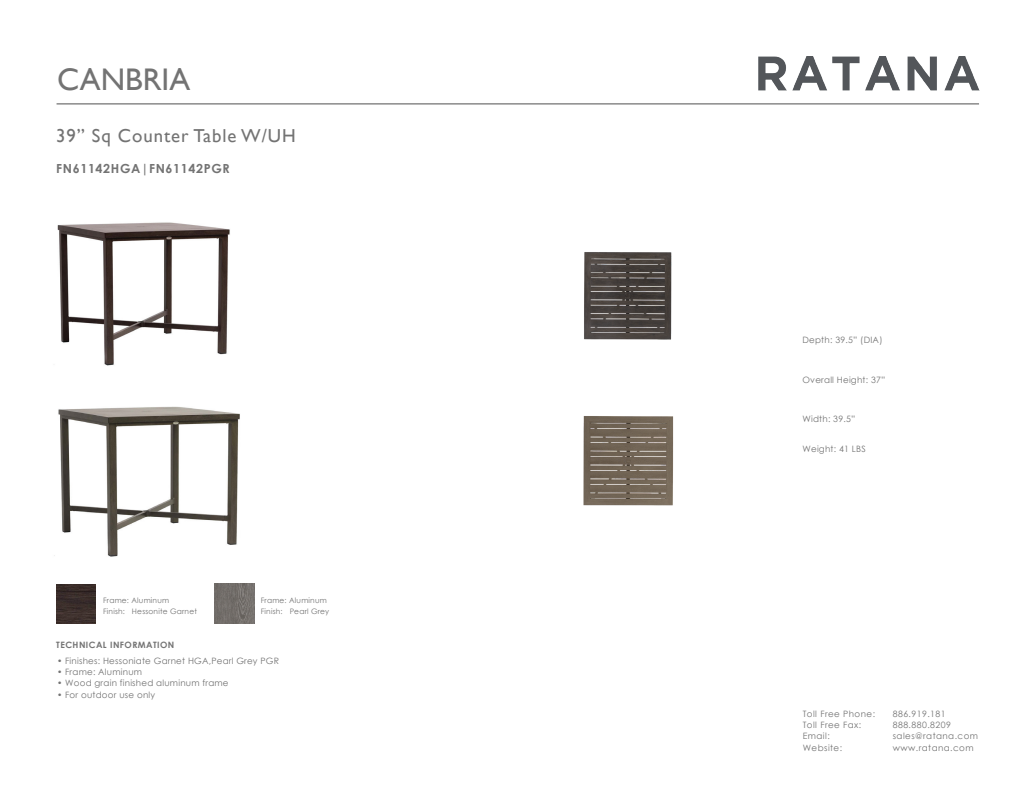
<style>
.page{position:relative;width:1035px;height:810px;background:#fff}
.page>*{position:absolute;margin:0;border:0;box-sizing:border-box;transform-origin:0 0}
.t1{font:31.25px "Gill Sans";color:#737373}
.t2{font:18.75px "Gill Sans";letter-spacing:.05em;color:#737373}
.t3{font:700 12.5px "Century Gothic";letter-spacing:.05em;color:#737373}
.t4{font:8.75px "Century Gothic";letter-spacing:.025em;color:#737373}
.t5{font:8.75px "Century Gothic";letter-spacing:.05em;color:#737373}
.t6{font:700 8.75px "Century Gothic";letter-spacing:.05em;color:#737373}
.t7{font:7.5px/11.2px "Century Gothic";letter-spacing:.025em;color:#737373}
</style>
<div class="page">
<hr style="left:57px;top:103px;width:922px;height:1px;background:#737373">
<img style="left:759px;top:56px;width:220px;height:34px">
<img style="left:57px;top:222px;width:173px;height:144px">
<img style="left:584px;top:252px;width:88px;height:88px">
<img style="left:583px;top:416px;width:91px;height:90px">
<img style="left:215px;top:584px;width:39px;height:39px">
<img style="left:56px;top:584px;width:40px;height:40px">
<img style="left:54px;top:406px;width:186px;height:151px">
<h1 class="t1" style="left:57px;top:61px;width:135px">CANBRIA</h1>
<h2 class="t2" style="left:56px;top:125px;width:241px">39” Sq Counter Table W/UH</h2>
<h3 class="t3" style="left:56px;top:159px;width:175px">FN61142HGA|FN61142PGR</h3>
<p class="t7" style="left:103px;top:595px;width:95px">Frame: Aluminum<br>Finish: Hessonite Garnet</p>
<p class="t6" style="left:56px;top:639px;width:120px">TECHNICAL INFORMATION</p>
<p class="t7" style="left:261px;top:595px;width:70px">Frame: Aluminum<br>Finish: Pearl Grey</p>
<p class="t4" style="left:57px;top:654px;width:224px">• Finishes: Hessoniate Garnet HGA,Pearl Grey PGR</p>
<p class="t4" style="left:57px;top:666px;width:87px">• Frame: Aluminum</p>
<p class="t4" style="left:57px;top:677px;width:173px">• Wood grain finished aluminum frame</p>
<p class="t4" style="left:57px;top:688px;width:100px">• For outdoor use only</p>
<p class="t4" style="left:802px;top:334px;width:82px">Depth: 39.5” (DIA)</p>
<p class="t4" style="left:802px;top:373px;width:84px">Overall Height: 37”</p>
<p class="t4" style="left:802px;top:413px;width:54px">Width: 39.5”</p>
<p class="t4" style="left:802px;top:443px;width:65px">Weight: 41 LBS</p>
<p class="t5" style="left:803px;top:708px;width:74px">Toll Free Phone:</p>
<p class="t5" style="left:893px;top:708px;width:54px">886.919.181</p>
<p class="t5" style="left:803px;top:719px;width:60px">Toll Free Fax:</p>
<p class="t5" style="left:893px;top:719px;width:60px">888.880.8209</p>
<p class="t4" style="left:803px;top:730px;width:28px">Email:</p>
<p class="t5" style="left:893px;top:730px;width:87px">sales@ratana.com</p>
<p class="t5" style="left:803px;top:741px;width:41px">Website:</p>
<p class="t5" style="left:893px;top:741px;width:82px">www.ratana.com</p>
</div>
